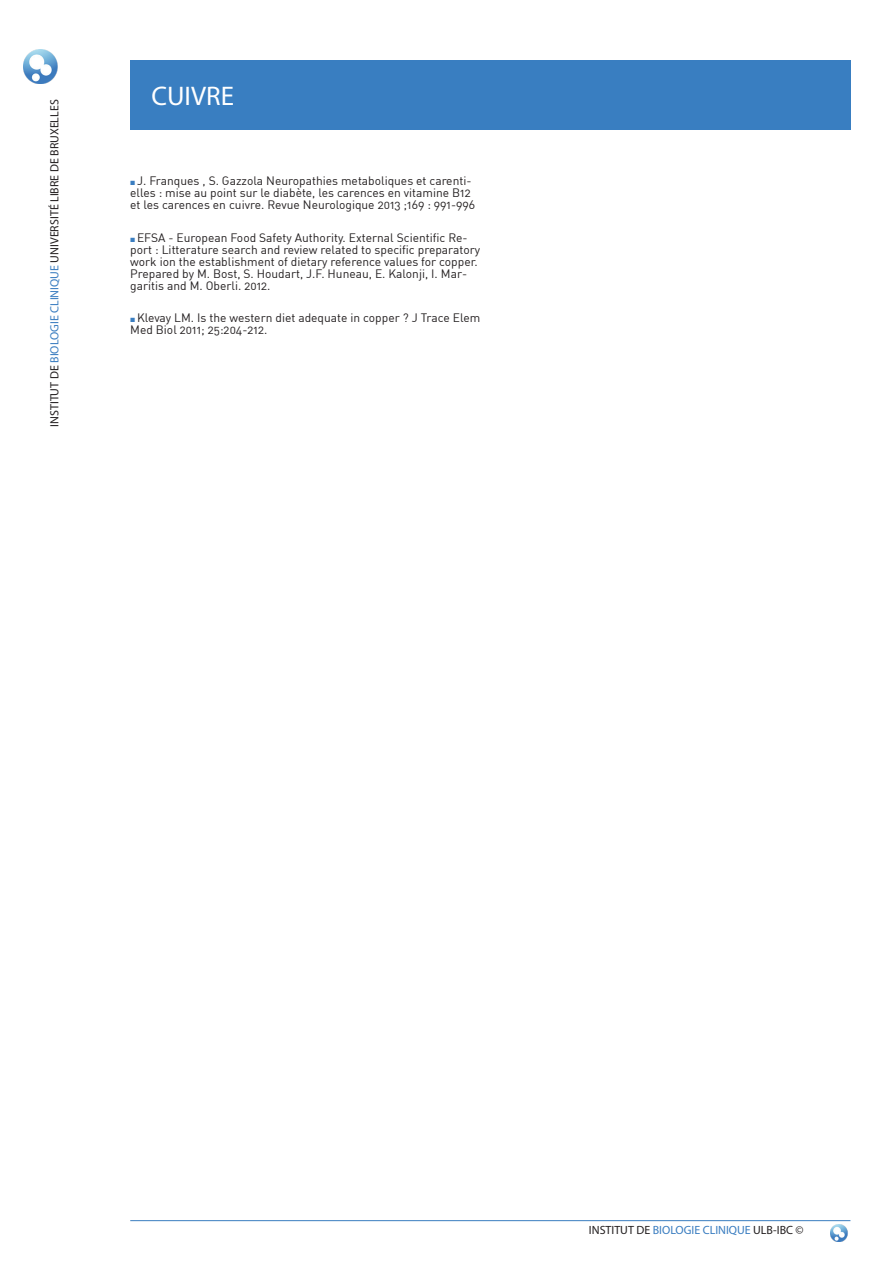
<style>
.page{position:relative;width:893px;height:1263px;background:#fff}
.page>*{position:absolute;margin:0;border:0;box-sizing:border-box;transform-origin:0 0}
.t1{font:27px "Myriad Pro";color:#fff}
.Rubrique1{font:12px/12px "DIN Regular Alternate";color:#231f20}
.t2{font:12px "Myriad Pro";color:#231f20}
.s1{color:#3a7dc0}
</style>
<div class="page">
<div style="left:130px;top:60px;width:721px;height:70px;background:#397ec1"></div>
<img style="left:24px;top:50px;width:34px;height:33px">
<img style="left:831px;top:1224px;width:17px;height:17px">
<hr style="left:130px;top:1220px;width:720px;height:1px;background:#3a7dc0">
<p class="t2" style="left:47px;top:427px;width:329px;rotate:-90deg">INSTITUT DE <span class="s1">BIOLOGIE CLINIQUE</span> UNIVERSITÉ LIBRE DE BRUXELLES</p>
<p class="t1" style="left:152px;top:79px;width:84px">CUIVRE</p>
<p class="Rubrique1" style="left:130px;top:175px;width:346px"><span class="s1">■</span> J. Franques , S. Gazzola Neuropathies metaboliques et carenti&shy;elles : mise au point sur le diabète, les carences en vitamine B12 et les carences en cuivre. Revue Neurologique 2013 ;169 : 991-996</p>
<p class="Rubrique1" style="left:130px;top:231px;width:351px"><span class="s1">■</span> EFSA - European Food Safety Authority. External Scientific Re&shy;port : Litterature search and review related to specific preparatory work ion the establishment of dietary reference values for copper.<br>Prepared by M. Bost, S. Houdart, J.F. Huneau, E. Kalonji, I. Mar&shy;garitis and M. Oberli. 2012.</p>
<p class="Rubrique1" style="left:130px;top:311px;width:351px"><span class="s1">■</span> Klevay LM. Is the western diet adequate in copper ? J Trace Elem<br>Med Biol 2011; 25:204-212.</p>
<p class="t2" style="left:589px;top:1222px;width:216px">INSTITUT DE <span class="s1">BIOLOGIE CLINIQUE</span> ULB-IBC ©</p>
</div>
